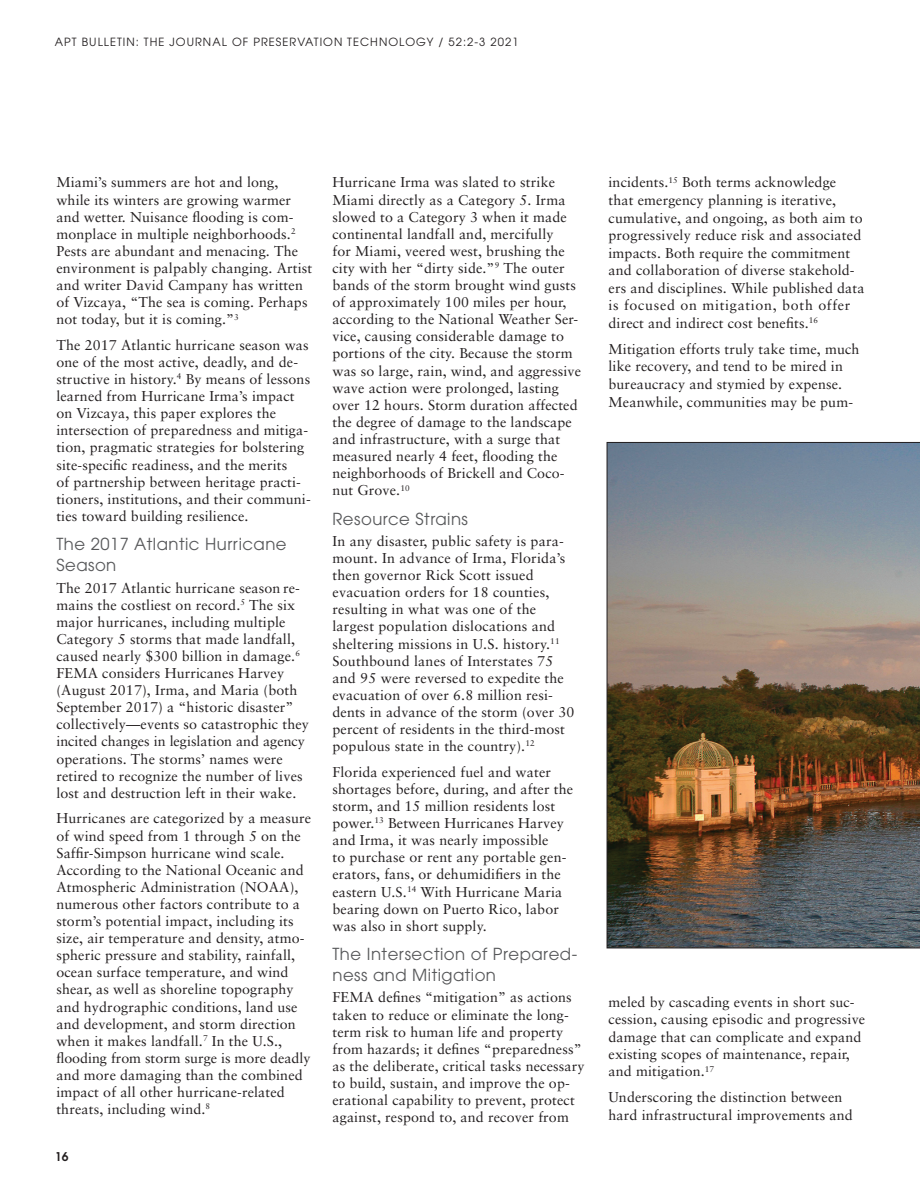
<style>
.page{position:relative;width:920px;height:1190px;background:#fff}
.page>*{position:absolute;margin:0;border:0;box-sizing:border-box;transform-origin:0 0}
.t1{font:16.5px/21px "Avant Garde";letter-spacing:.03em;color:#57585a}
.t2{font:14.25px/17.1px "Sabon";letter-spacing:.01em;color:#231f20}
.t3{font:600 12px "Avant Garde";color:#231f20}
.t4{font:11.25px "Avant Garde";letter-spacing:.09em;color:#231f20}
</style>
<div class="page">
<img style="left:607px;top:442px;width:313px;height:506px">
<p class="t4" style="left:55px;top:35px;width:465px">APT BULLETIN: THE JOURNAL OF PRESERVATION TECHNOLOGY / 52:2-3 2021</p>
<p class="t2" style="left:56px;top:174px;width:257px">Miami’s summers are hot and long, while its winters are growing warmer and wetter. Nuisance flooding is com&shy;monplace in multiple neighborhoods.<sup>2<br></sup>Pests are abundant and menacing. The environment is palpably changing. Artist and writer David Campany has written of Vizcaya, “The sea is coming. Perhaps not today, but it is coming.”<sup>3</sup></p>
<p class="t2" style="left:56px;top:336px;width:256px">The 2017 Atlantic hurricane season was one of the most active, deadly, and de&shy;structive in history.<sup>4</sup> By means of lessons learned from Hurricane Irma’s impact on Vizcaya, this paper explores the intersection of preparedness and mitiga&shy;tion, pragmatic strategies for bolstering site-specific readiness, and the merits<br>of partnership between heritage practi&shy;tioners, institutions, and their communi&shy;ties toward building resilience.</p>
<p class="t1" style="left:56px;top:534px;width:232px">The 2017 Atlantic Hurricane<br>Season</p>
<p class="t2" style="left:56px;top:579px;width:254px">The 2017 Atlantic hurricane season re&shy;mains the costliest on record.<sup>5</sup> The six major hurricanes, including multiple Category 5 storms that made landfall, caused nearly $300 billion in damage.<sup>6<br></sup>FEMA considers Hurricanes Harvey (August 2017), Irma, and Maria (both September 2017) a “historic disaster” collectively—events so catastrophic they incited changes in legislation and agency operations. The storms’ names were retired to recognize the number of lives lost and destruction left in their wake.</p>
<p class="t2" style="left:56px;top:810px;width:256px">Hurricanes are categorized by a measure of wind speed from 1 through 5 on the Saffir-Simpson hurricane wind scale.<br>According to the National Oceanic and Atmospheric Administration (NOAA), numerous other factors contribute to a storm’s potential impact, including its size, air temperature and density, atmo&shy;spheric pressure and stability, rainfall, ocean surface temperature, and wind shear, as well as shoreline topography and hydrographic conditions, land use and development, and storm direction when it makes landfall.<sup>7</sup> In the U.S., flooding from storm surge is more deadly and more damaging than the combined impact of all other hurricane-related threats, including wind.<sup>8</sup></p>
<p class="t3" style="left:55px;top:1148px;width:15px">16</p>
<p class="t2" style="left:332px;top:174px;width:250px">Hurricane Irma was slated to strike Miami directly as a Category 5. Irma slowed to a Category 3 when it made continental landfall and, mercifully<br>for Miami, veered west, brushing the city with her “dirty side.”<sup>9</sup> The outer bands of the storm brought wind gusts of approximately 100 miles per hour, according to the National Weather Ser&shy;vice, causing considerable damage to portions of the city. Because the storm was so large, rain, wind, and aggressive wave action were prolonged, lasting over 12 hours. Storm duration affected the degree of damage to the landscape and infrastructure, with a surge that measured nearly 4 feet, flooding the neighborhoods of Brickell and Coco&shy;nut Grove.<sup>10</sup></p>
<p class="t1" style="left:332px;top:508px;width:137px">Resource Strains</p>
<p class="t2" style="left:332px;top:532px;width:244px">In any disaster, public safety is para&shy;mount. In advance of Irma, Florida’s then governor Rick Scott issued evacuation orders for 18 counties, resulting in what was one of the largest population dislocations and sheltering missions in U.S. history.<sup>11<br></sup>Southbound lanes of Interstates 75 and 95 were reversed to expedite the evacuation of over 6.8 million resi&shy;dents in advance of the storm (over 30 percent of residents in the third-most populous state in the country).<sup>12</sup></p>
<p class="t2" style="left:332px;top:763px;width:242px">Florida experienced fuel and water shortages before, during, and after the storm, and 15 million residents lost power.<sup>13</sup> Between Hurricanes Harvey and Irma, it was nearly impossible<br>to purchase or rent any portable gen&shy;erators, fans, or dehumidifiers in the eastern U.S.<sup>14</sup> With Hurricane Maria bearing down on Puerto Rico, labor was also in short supply.</p>
<p class="t1" style="left:332px;top:944px;width:246px">The Intersection of Prepared&shy;ness and Mitigation</p>
<p class="t2" style="left:332px;top:989px;width:254px">FEMA defines “mitigation” as actions taken to reduce or eliminate the long&shy;term risk to human life and property from hazards; it defines “preparedness” as the deliberate, critical tasks necessary to build, sustain, and improve the op&shy;erational capability to prevent, protect against, respond to, and recover from</p>
<p class="t2" style="left:608px;top:174px;width:257px;line-height:17.5px">incidents.<sup>15</sup> Both terms acknowledge that emergency planning is iterative, cumulative, and ongoing, as both aim to progressively reduce risk and associated impacts. Both require the commitment and collaboration of diverse stakehold&shy;ers and disciplines. While published data is focused on mitigation, both offer direct and indirect cost benefits.<sup>16</sup></p>
<p class="t2" style="left:608px;top:340px;width:252px;line-height:17.5px">Mitigation efforts truly take time, much like recovery, and tend to be mired in bureaucracy and stymied by expense.<br>Meanwhile, communities may be pum-</p>
<p class="t2" style="left:608px;top:993px;width:258px">meled by cascading events in short suc&shy;cession, causing episodic and progressive damage that can complicate and expand existing scopes of maintenance, repair, and mitigation.<sup>17</sup></p>
<p class="t2" style="left:608px;top:1088px;width:246px">Underscoring the distinction between hard infrastructural improvements and</p>
</div>
